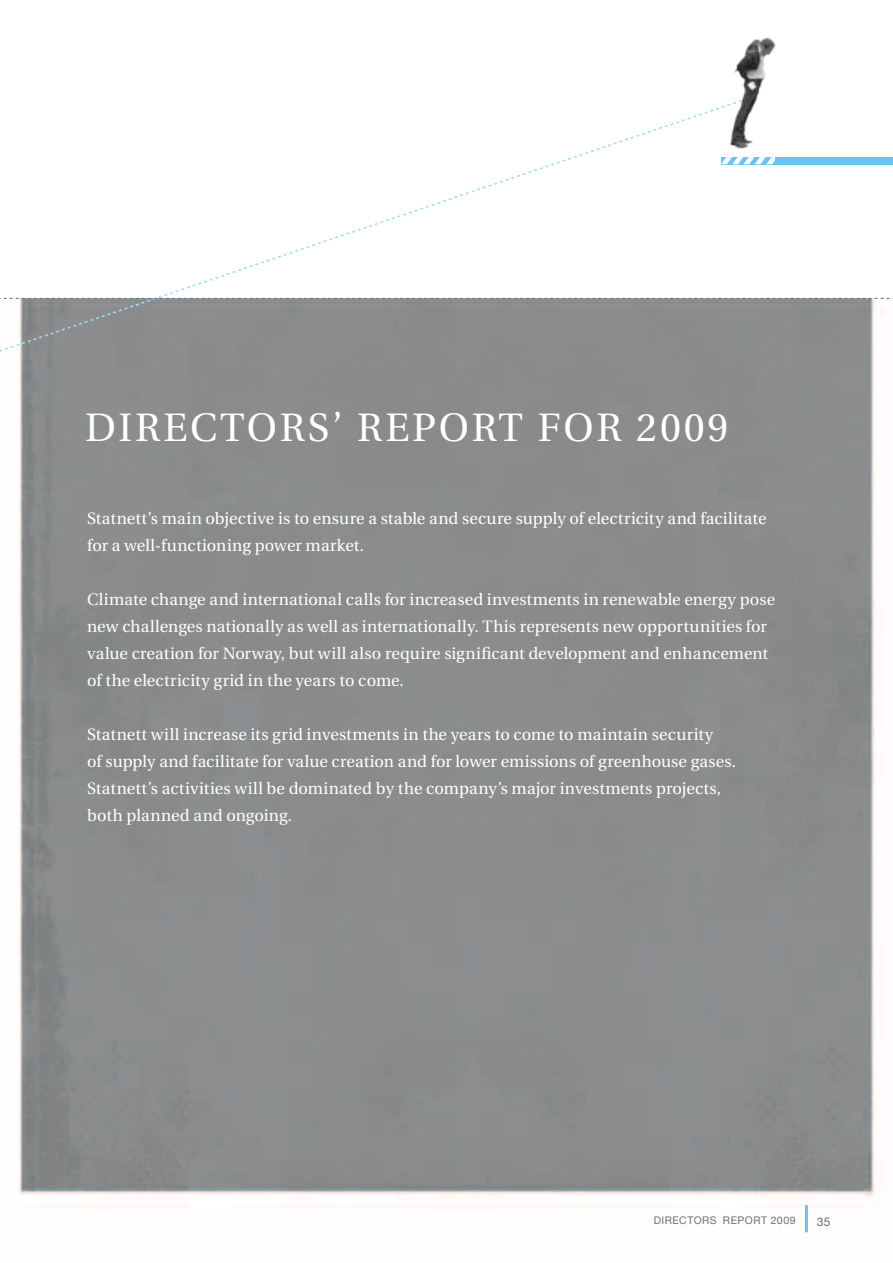
<style>
.page{position:relative;width:893px;height:1263px;background:#fff}
.page>*{position:absolute;margin:0;border:0;box-sizing:border-box;transform-origin:0 0}
.t1{font:39.6px "Utopia";letter-spacing:.07em;color:#fff}
.t2{font:16.5px/27px "Utopia";letter-spacing:.005em;color:#fff}
.t3{font:12px "Helvetica Neue";color:#6d6f71}
.t4{font:10.5px "Helvetica Neue";letter-spacing:.05em;color:#6d6f71}
</style>
<div class="page">
<img style="left:19px;top:299px;width:865px;height:934px">
<svg style="left:0;top:112px;width:744px;height:301px"></svg>
<svg style="left:0;top:298px;width:893px;height:1px"></svg>
<hr style="left:805px;top:1205px;width:3px;height:27px;background:#67c5f0">
<svg style="left:721px;top:157px;width:54px;height:7px"></svg>
<div style="left:775px;top:157px;width:118px;height:7px;background:#67c5f0"></div>
<img style="left:706px;top:37px;width:70px;height:118px">
<h1 class="t1" style="left:85px;top:406px;width:645px">Directors’ Report for 2009</h1>
<p class="t2" style="left:87px;top:505px;width:681px">Statnett’s main objective is to ensure a stable and secure supply of electricity and facilitate for a well-functioning power market.</p>
<p class="t2" style="left:87px;top:586px;width:689px">Climate change and international calls for increased investments in renewable energy pose new challenges nationally as well as internationally. This represents new opportunities for value creation for Norway, but will also require significant development and enhancement of the electricity grid in the years to come.</p>
<p class="t2" style="left:87px;top:721px;width:650px">Statnett will increase its grid investments in the years to come to maintain security<br>of supply and facilitate for value creation and for lower emissions of greenhouse gases.<br>Statnett’s activities will be dominated by the company’s major investments projects, both planned and ongoing.</p>
<p class="t4" style="left:654px;top:1214px;width:144px">DIRECTORS´ REPORT 2009</p>
<p class="t3" style="left:817px;top:1214px;width:15px">35</p>
</div>
